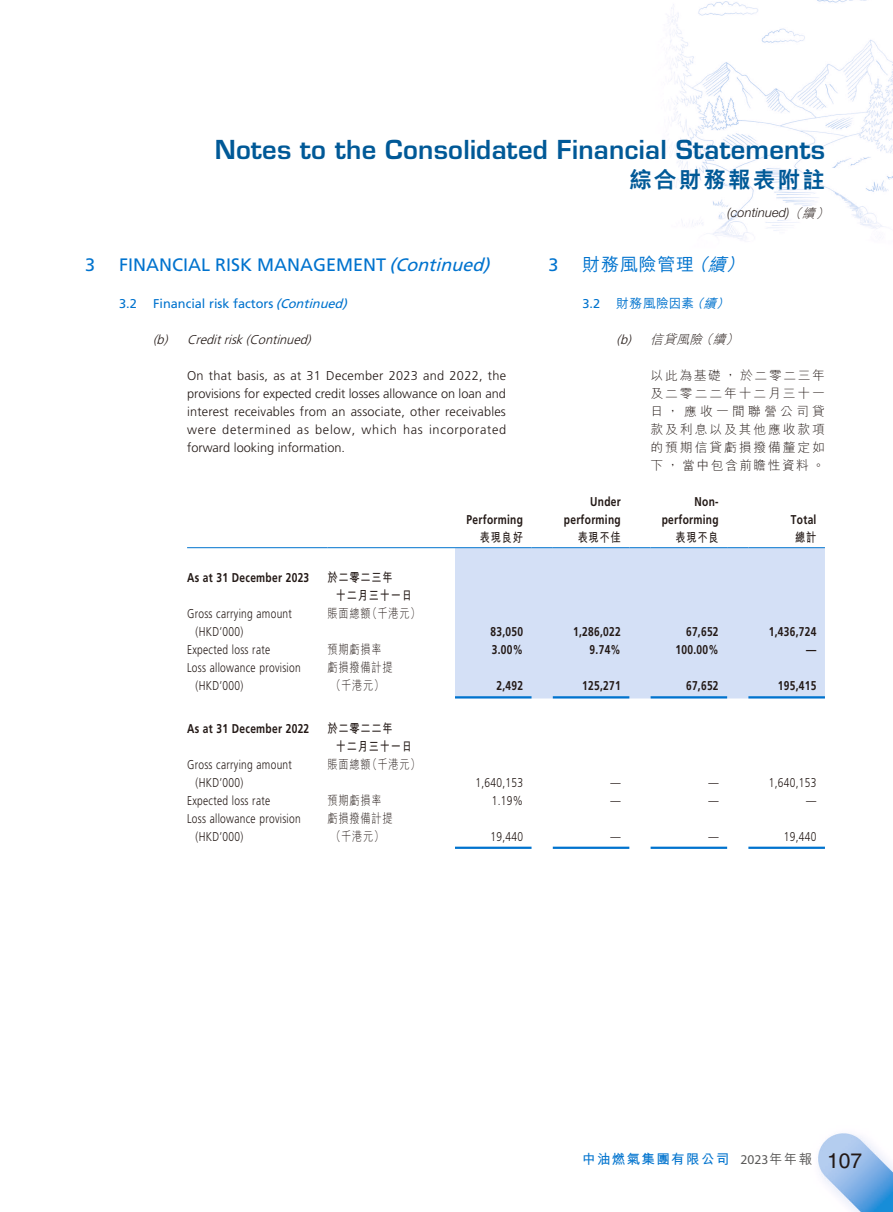
<style>
.page{position:relative;width:893px;height:1212px;background:#fff}
.page>*{position:absolute;margin:0;border:0;box-sizing:border-box;transform-origin:0 0}
.t1{font:600 25.5px "Eurostile LT Std";letter-spacing:.01em;color:#005997}
.t2{font:800 22.5px "M Hei HK";letter-spacing:.1em;color:#005997}
.t3{font:18px "Frutiger LT Std";color:#0073ce}
.t4{font:500 18px "M Hei HK";letter-spacing:.05em;color:#0073ce}
.t5{font:700 13.5px "M Hei HK";letter-spacing:.1em;color:#0073ce}
.t6{font:300 12.75px/18px "Frutiger LT Std";letter-spacing:.03em;color:#231916;text-align:justify}
.t7{font:300 12.75px/18px "Frutiger LT Std";letter-spacing:.03em;color:#231916;scale:.8 1}
.t8{font:700 12.75px/18px "Frutiger LT Std";letter-spacing:.03em;color:#231916;text-align:right;scale:.8 1}
.t9{font:300 12.75px/18px "M Hei HK";letter-spacing:.115em;color:#231916;text-align:justify}
.t10{font:700 12.75px/18px "M Hei HK";letter-spacing:.08em;color:#231916;scale:.8 1}
.t11{font:12.75px "Frutiger LT Std";color:#0073ce}
.t12{font:300 12.75px "M Hei HK";letter-spacing:.115em;color:#231916;scale:.8 1}
.t13{font:italic 300 12.75px "Frutiger LT Std";color:#231916}
.t14{font:300 12.75px/18px "M Hei HK";letter-spacing:.08em;color:#231916;scale:.8 1}
.t15{font:italic 300 12.75px "Helvetica Neue LT Std";letter-spacing:.01em;color:#231916}
.t16{font:italic 300 12.75px "M Hei HK";color:#231916}
.t17{font:500 12.75px "M Hei HK";letter-spacing:.02em;color:#0073ce}
.s1{font-style:italic}
.s2{font-family:"M Hei HK"}
.s3{font-family:"Frutiger LT Std"}
.s4{font-family:"Myriad Pro";font-weight:400;color:#595857}
.s5{font-weight:500;color:#595857}
.s6{font-family:"Helvetica LT Std";font-weight:400;font-size:21px;color:#231916}
</style>
<div class="page">
<img style="left:187px;top:0;width:706px;height:1212px">
<div style="left:455px;top:548px;width:370px;height:150px;background:#d4e0f6"></div>
<hr style="left:187px;top:547px;width:140px;height:1px;background:#0073ce">
<hr style="left:327px;top:547px;width:128px;height:1px;background:#0073ce">
<hr style="left:455px;top:547px;width:76px;height:1px;background:#0073ce">
<svg style="left:531px;top:547px;width:22px;height:1px"></svg>
<hr style="left:553px;top:547px;width:76px;height:1px;background:#0073ce">
<svg style="left:629px;top:547px;width:22px;height:1px"></svg>
<hr style="left:651px;top:547px;width:76px;height:1px;background:#0073ce">
<svg style="left:727px;top:547px;width:21px;height:1px"></svg>
<hr style="left:748px;top:547px;width:77px;height:1px;background:#0073ce">
<hr style="left:455px;top:696px;width:76px;height:2px;background:#0073ce">
<hr style="left:553px;top:696px;width:76px;height:2px;background:#0073ce">
<hr style="left:651px;top:696px;width:76px;height:2px;background:#0073ce">
<hr style="left:748px;top:696px;width:77px;height:2px;background:#0073ce">
<hr style="left:455px;top:847px;width:76px;height:2px;background:#0073ce">
<hr style="left:553px;top:847px;width:76px;height:2px;background:#0073ce">
<hr style="left:651px;top:847px;width:76px;height:2px;background:#0073ce">
<hr style="left:748px;top:847px;width:77px;height:2px;background:#0073ce">
<h1 class="t1" style="left:215px;top:134px;width:612px">Notes to the Consolidated Financial Statements</h1>
<h2 class="t2" style="left:629px;top:168px;width:197px">綜合財務報表附註</h2>
<h3 class="t3" style="left:85px;top:254px;width:12px">3</h3>
<h3 class="t3" style="left:119px;top:254px;width:377px">FINANCIAL RISK MANAGEMENT <span class="s1">(Continued)</span></h3>
<p class="t11" style="left:119px;top:296px;width:19px">3.2</p>
<p class="t11" style="left:153px;top:296px;width:199px">Financial risk factors <span class="s1">(Continued)</span></p>
<p class="t13" style="left:153px;top:332px;width:163px">(b) Creditrisk(Continued)</p>
<p class="t6" style="left:187px;top:367px;width:321px">On that basis, as at 31 December 2023 and 2022, the provisions for expected credit losses allowance on loan and interest receivables from an associate, other receivables were determined as below, which has incorporated forward looking information.</p>
<p class="t8" style="left:467px;top:510px;width:72px">Performing</p>
<p class="t15" style="left:727px;top:205px;width:106px">(continued)<span class="s2">（續）</span></p>
<h3 class="t3" style="left:549px;top:254px;width:12px">3</h3>
<h3 class="t4" style="left:582px;top:252px;width:169px">財務風險管理<span class="s1">（續）</span></h3>
<p class="t11" style="left:583px;top:296px;width:19px">3.2</p>
<p class="t17" style="left:616px;top:294px;width:119px">財務風險因素<span class="s1">（續）</span></p>
<p class="t16" style="left:617px;top:333px;width:127px"><span class="s3">(b)</span> 信貸風險（續）</p>
<p class="t9" style="left:651px;top:366px;width:176px">以此為基礎，於二零二三年及二零二二年十二月三十一日，應收一間聯營公司貸款及利息以及其他應收款項的預期信貸虧損撥備釐定如下，當中包含前瞻性資料。</p>
<p class="t8" style="left:564px;top:492px;width:73px">Under performing</p>
<p class="t8" style="left:662px;top:492px;width:73px">Non&shy;performing</p>
<p class="t8" style="left:791px;top:510px;width:33px">Total</p>
<p class="t8" style="left:187px;top:569px;width:154px">As at 31 December 2023</p>
<p class="t10" style="left:336px;top:568px;width:97px;text-indent:-9px">於二零二三年<br>十二月三十一日</p>
<p class="t7" style="left:196px;top:605px;width:122px;text-indent:-9px">Gross carrying amount (HKD’000)</p>
<p class="t12" style="left:327px;top:607px;width:118px">賬面總額（千港元）</p>
<p class="t10" style="left:480px;top:527px;width:55px">表現良好</p>
<p class="t10" style="left:578px;top:527px;width:55px">表現不佳</p>
<p class="t10" style="left:675px;top:527px;width:55px">表現不良</p>
<p class="t10" style="left:795px;top:527px;width:28px">總計</p>
<p class="t8" style="left:490px;top:623px;width:42px">83,050</p>
<p class="t8" style="left:573px;top:623px;width:61px">1,286,022</p>
<p class="t8" style="left:686px;top:623px;width:42px">67,652</p>
<p class="t8" style="left:769px;top:623px;width:61px">1,436,724</p>
<p class="t7" style="left:187px;top:641px;width:105px">Expected loss rate</p>
<p class="t12" style="left:327px;top:643px;width:69px">預期虧損率</p>
<p class="t8" style="left:492px;top:641px;width:40px">3.00%</p>
<p class="t8" style="left:590px;top:641px;width:40px">9.74%</p>
<p class="t8" style="left:675px;top:641px;width:55px">100.00%</p>
<p class="t8" style="left:806px;top:641px;width:14px">—</p>
<p class="t7" style="left:196px;top:659px;width:133px;text-indent:-9px">Loss allowance provision (HKD’000)</p>
<p class="t14" style="left:327px;top:659px;width:83px">虧損撥備計提（千港元）</p>
<p class="t8" style="left:496px;top:677px;width:35px">2,492</p>
<p class="t8" style="left:582px;top:677px;width:50px">125,271</p>
<p class="t8" style="left:686px;top:677px;width:42px">67,652</p>
<p class="t8" style="left:778px;top:677px;width:50px">195,415</p>
<p class="t8" style="left:187px;top:719px;width:154px">As at 31 December 2022</p>
<p class="t10" style="left:336px;top:718px;width:97px;text-indent:-9px">於二零二二年<br>十二月三十一日</p>
<p class="t7" style="left:196px;top:756px;width:122px;text-indent:-9px">Gross carrying amount (HKD’000)</p>
<p class="t12" style="left:327px;top:758px;width:118px">賬面總額（千港元）</p>
<p class="t7" style="left:475px;top:774px;width:61px">1,640,153</p>
<p class="t7" style="left:611px;top:774px;width:14px">—</p>
<p class="t7" style="left:708px;top:774px;width:14px">—</p>
<p class="t7" style="left:769px;top:774px;width:61px">1,640,153</p>
<p class="t7" style="left:187px;top:792px;width:105px">Expected loss rate</p>
<p class="t12" style="left:327px;top:794px;width:69px">預期虧損率</p>
<p class="t7" style="left:492px;top:792px;width:40px">1.19%</p>
<p class="t7" style="left:611px;top:792px;width:14px">—</p>
<p class="t7" style="left:708px;top:792px;width:14px">—</p>
<p class="t7" style="left:806px;top:792px;width:14px">—</p>
<p class="t7" style="left:196px;top:810px;width:133px;text-indent:-9px">Loss allowance provision (HKD’000)</p>
<p class="t14" style="left:327px;top:809px;width:83px">虧損撥備計提（千港元）</p>
<p class="t7" style="left:490px;top:828px;width:42px">19,440</p>
<p class="t7" style="left:611px;top:828px;width:14px">—</p>
<p class="t7" style="left:708px;top:828px;width:14px">—</p>
<p class="t7" style="left:784px;top:828px;width:42px">19,440</p>
<p class="t5" style="left:582px;top:1149px;width:281px">中油燃氣集團有限公司 <span class="s4">2023</span><span class="s5">年年報</span> <span class="s6">107</span></p>
</div>
